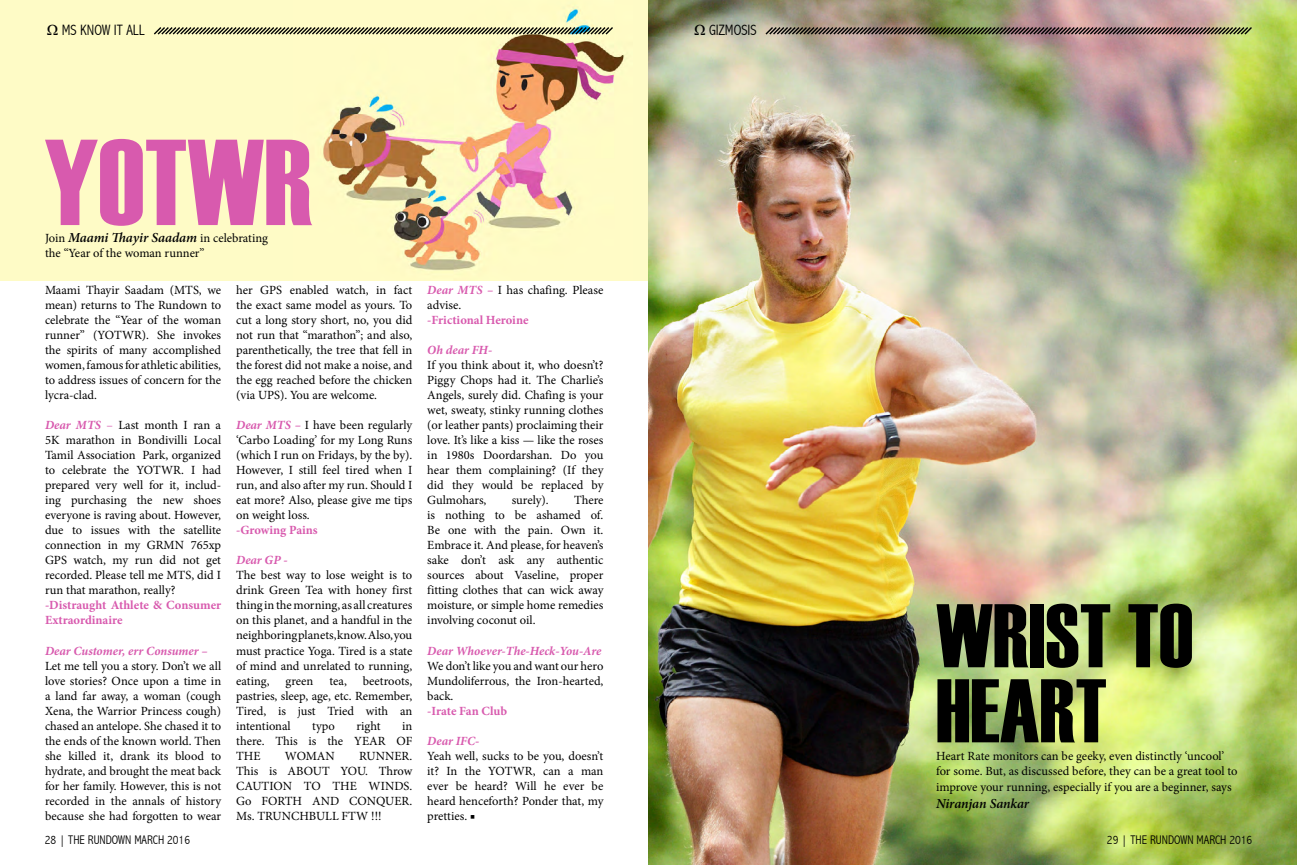
<style>
.page{position:relative;width:1297px;height:865px;background:#fff}
.page>*{position:absolute;margin:0;border:0;box-sizing:border-box;transform-origin:0 0}
.t1{font:90px/75px "Haettenschweiler";color:#000}
.t2{font:300 condensed 15px "Abadi";color:#000}
.t3{font:italic 600 13.75px "Minion Pro";letter-spacing:-.01em;color:#000}
.t4{font:12.5px/15px "Minion Pro";letter-spacing:-.005em;color:#000;text-align:justify}
.t5{font:700 12.5px/15px "Minion Pro";color:#d85aae}
.t6{font:italic 700 12.5px "Minion Pro";color:#d85aae}
.t7{font:300 condensed 12.5px "Abadi";color:#000}
.s1{font-weight:600;font-style:italic;font-size:13.75px}
.s2{font-weight:700;font-style:italic;color:#d85aae}
.s3{color:#d85aae}
</style>
<div class="page">
<div style="left:0;top:0;width:648px;height:280px;background:#fefbc6"></div>
<img style="left:323px;top:8px;width:301px;height:262px">
<svg style="left:154px;top:26px;width:460px;height:10px"></svg>
<svg style="left:45px;top:139px;width:267px;height:87px"></svg>
<img style="left:648px;top:0;width:648px;height:864px">
<img style="left:763px;top:26px;width:489px;height:10px">
<p class="t2" style="left:47px;top:21px;width:99px">Ω MS KNOW IT ALL</p>
<p class="t4" style="left:45px;top:231px;width:224px">Join <span class="s1">Maami Thayir Saadam</span> in celebrating the “Year of the woman runner”</p>
<p class="t4" style="left:45px;top:282px;width:178px">Maami Thayir Saadam (MTS, we mean) returns to The Rundown to celebrate the “Year of the woman runner” (YOTWR). She invokes the spirits of many accomplished women, famous for athletic abilities, to address issues of concern for the lycra-clad.</p>
<p class="t4" style="left:45px;top:417px;width:178px"><span class="s2">Dear MTS</span> <span class="s3">–</span> Last month I ran a 5K marathon in Bondivilli Local Tamil Association Park, organized to celebrate the YOTWR. I had prepared very well for it, includ&shy;ing purchasing the new shoes everyone is raving about. However, due to issues with the satellite connection in my GRMN 765xp GPS watch, my run did not get recorded. Please tell me MTS, did I run that marathon, really?</p>
<p class="t5" style="left:45px;top:597px;width:178px">-Distraught Athlete &amp; Consumer<br>Extraordinaire</p>
<p class="t6" style="left:45px;top:641px;width:164px">Dear Customer, err Consumer –</p>
<p class="t4" style="left:45px;top:657px;width:178px">Let me tell you a story. Don’t we all love stories? Once upon a time in a land far away, a woman (cough Xena, the Warrior Princess cough) chased an antelope. She chased it to the ends of the known world. Then she killed it, drank its blood to hydrate, and brought the meat back for her family. However, this is not recorded in the annals of history because she had forgotten to wear</p>
<p class="t4" style="left:236px;top:282px;width:178px">her GPS enabled watch, in fact the exact same model as yours. To cut a long story short, no, you did not run that “marathon”; and also, parenthetically, the tree that fell in the forest did not make a noise, and the egg reached before the chicken (via UPS). You are welcome.</p>
<p class="t4" style="left:236px;top:417px;width:178px"><span class="s2">Dear MTS –</span> I have been regularly ‘Carbo Loading’ for my Long Runs (which I run on Fridays, by the by).<br>However, I still feel tired when I run, and also after my run. Should I eat more? Also, please give me tips on weight loss.</p>
<p class="t5" style="left:236px;top:522px;width:83px">-Growing Pains</p>
<p class="t6" style="left:236px;top:551px;width:53px">Dear GP -</p>
<p class="t4" style="left:236px;top:567px;width:178px">The best way to lose weight is to drink Green Tea with honey first thing in the morning, as all creatures on this planet, and a handful in the neighboring planets, know. Also, you must practice Yoga. Tired is a state of mind and unrelated to running, eating,</p>
<p class="t4" style="left:236px;top:672px;width:177px;text-indent:127px">beetroots, pastries, sleep, age, etc. Remember, Tired, is just Tried with an intentional</p>
<p class="t4" style="left:285px;top:672px;width:29px">green</p>
<p class="t4" style="left:329px;top:672px;width:19px">tea,</p>
<p class="t4" style="left:312px;top:717px;width:24px">typo</p>
<p class="t4" style="left:356px;top:717px;width:26px">right</p>
<p class="t4" style="left:236px;top:717px;width:178px;text-indent:166px">in there. This is the YEAR OF THE</p>
<p class="t4" style="left:285px;top:747px;width:51px">WOMAN</p>
<p class="t4" style="left:236px;top:747px;width:178px;text-indent:123px">RUNNER.<br>This is ABOUT YOU. Throw CAUTION TO THE WINDS.<br>Go FORTH AND CONQUER.<br>Ms. TRUNCHBULL FTW !!!</p>
<p class="t4" style="left:427px;top:282px;width:177px"><span class="s2">Dear MTS –</span> I has chafing. Please advise.</p>
<p class="t5" style="left:427px;top:312px;width:103px">-Frictional Heroine</p>
<p class="t6" style="left:427px;top:341px;width:66px">Oh dear FH-</p>
<p class="t4" style="left:427px;top:357px;width:178px">If you think about it, who doesn’t?<br>Piggy Chops had it. The Charlie’s Angels, surely did. Chafing is your wet, sweaty, stinky running clothes (or leather pants) proclaiming their love. It’s like a kiss — like the roses in 1980s Doordarshan. Do you hear them complaining? (If they did they would be replaced by Gulmohars,</p>
<p class="t4" style="left:427px;top:492px;width:178px;text-indent:147px">There is nothing to be ashamed of.<br>Be one with the pain. Own it.<br>Embrace it. And please, for heaven’s sake don’t ask any authentic sources about Vaseline, proper fitting clothes that can wick away moisture, or simple home remedies involving coconut oil.</p>
<p class="t6" style="left:427px;top:641px;width:175px">Dear Whoever-The-Heck-You-Are</p>
<p class="t4" style="left:427px;top:657px;width:178px">We don’t like you and want our hero Mundoliferrous, the Iron-hearted, back.</p>
<p class="t5" style="left:427px;top:702px;width:81px">-Irate Fan Club</p>
<p class="t6" style="left:427px;top:731px;width:54px">Dear IFC-</p>
<p class="t4" style="left:427px;top:747px;width:178px">Yeah well, sucks to be you, doesn’t it? In the YOTWR, can a man ever be heard? Will he ever be heard henceforth? Ponder that, my pretties. ■</p>
<p class="t4" style="left:511px;top:492px;width:38px">surely).</p>
<p class="t2" style="left:694px;top:21px;width:64px">Ω GIZMOSIS</p>
<h1 class="t1" style="left:935px;top:598px;width:258px">WRIST TO<br>HEART</h1>
<p class="t4" style="left:935px;top:747px;width:303px">Heart Rate monitors can be geeky, even distinctly ‘uncool’ for some. But, as discussed before, they can be a great tool to</p>
<p class="t4" style="left:935px;top:779px;width:297px">improve your running, especially if you are a beginner, says</p>
<p class="t3" style="left:935px;top:793px;width:94px">Niranjan Sankar</p>
<p class="t7" style="left:45px;top:831px;width:147px">28 | THE RUNDOWN MARCH 2016</p>
<p class="t7" style="left:1106px;top:831px;width:147px">29 | THE RUNDOWN MARCH 2016</p>
</div>
